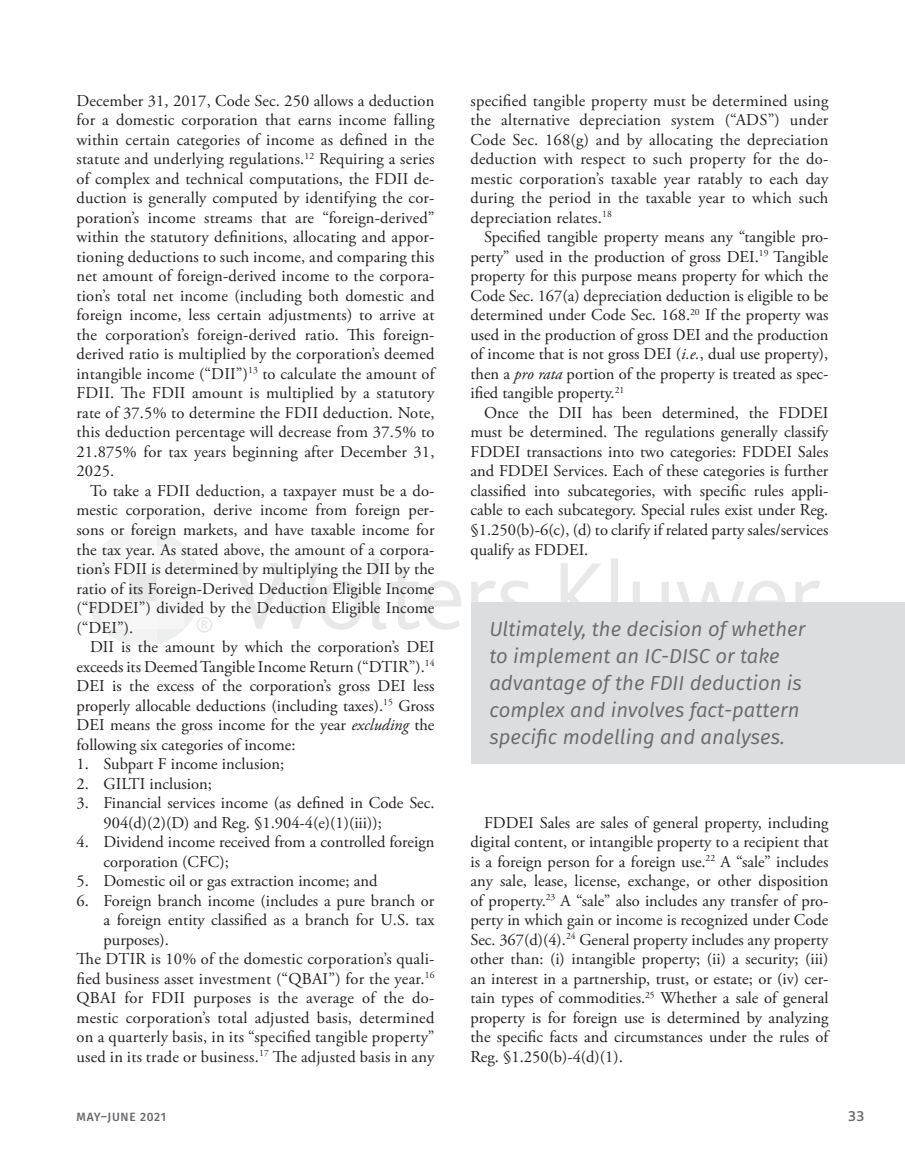
<style>
.page{position:relative;width:905px;height:1175px;background:#fff}
.page>*{position:absolute;margin:0;border:0;box-sizing:border-box;transform-origin:0 0}
.t1{font:italic 20.25px/27px "Fira Sans";color:#69696c}
.t2{font:16.5px/19.5px "Adobe Garamond Pro";color:#231f20;text-align:justify}
.t3{font:500 15px "Bliss 2";color:#69696c}
.t4{font:500 12px "Fira Sans";letter-spacing:.055em;color:#69696c}
.s1{font-style:italic}
</style>
<div class="page">
<svg style="left:234px;top:563px;width:128px;height:67px"></svg>
<svg style="left:372px;top:558px;width:89px;height:72px"></svg>
<svg style="left:795px;top:581px;width:25px;height:21px"></svg>
<svg style="left:471px;top:581px;width:57px;height:21px"></svg>
<svg style="left:561px;top:563px;width:40px;height:39px"></svg>
<svg style="left:611px;top:558px;width:7px;height:44px"></svg>
<svg style="left:633px;top:582px;width:36px;height:20px"></svg>
<svg style="left:677px;top:581px;width:108px;height:21px"></svg>
<svg style="left:86px;top:531px;width:126px;height:115px"></svg>
<div style="left:471px;top:602px;width:433px;height:161px;background:#dcdddf"></div>
<p class="t2" style="left:76px;top:91px;width:359px">December 31, 2017, Code Sec. 250 allows a deduction for a domestic corporation that earns income falling within certain categories of income as defined in the statute and underlying regulations.<sup>12</sup> Requiring a series of complex and technical computations, the FDII de&shy;duction is generally computed by identifying the cor&shy;poration’s income streams that are “foreign-derived” within the statutory definitions, allocating and appor&shy;tioning deductions to such income, and comparing this net amount of foreign-derived income to the corpora&shy;tion’s total net income (including both domestic and foreign income, less certain adjustments) to arrive at the corporation’s foreign-derived ratio. This foreign&shy;derived ratio is multiplied by the corporation’s deemed intangible income (“DII”)<sup>13</sup> to calculate the amount of FDII. The FDII amount is multiplied by a statutory rate of 37.5% to determine the FDII deduction. Note, this deduction percentage will decrease from 37.5% to 21.875% for tax years beginning after December 31, 2025.</p>
<p class="t2" style="left:77px;top:481px;width:359px;text-indent:13px">To take a FDII deduction, a taxpayer must be a do&shy;mestic corporation, derive income from foreign per&shy;sons or foreign markets, and have taxable income for the tax year. As stated above, the amount of a corpora&shy;tion’s FDII is determined by multiplying the DII by the ratio of its Foreign-Derived Deduction Eligible Income (“FDDEI”) divided by the Deduction Eligible Income (“DEI”).</p>
<p class="t2" style="left:76px;top:637px;width:359px;text-indent:14px">DII is the amount by which the corporation’s DEI exceeds its Deemed Tangible Income Return (“DTIR”).<sup>14<br></sup>DEI is the excess of the corporation’s gross DEI less properly allocable deductions (including taxes).<sup>15</sup> Gross DEI means the gross income for the year <span class="s1">excluding</span> the following six categories of income:</p>
<p class="t2" style="left:76px;top:754px;width:209px">1. Subpart F income inclusion;</p>
<p class="t2" style="left:76px;top:774px;width:137px">2. GILTI inclusion;</p>
<p class="t2" style="left:103px;top:793px;width:332px;text-indent:-27px">3. Financial services income (as defined in Code Sec.<br>904(d)(2)(D) and Reg. §1.904-4(e)(1)(iii));</p>
<p class="t2" style="left:103px;top:832px;width:332px;text-indent:-27px">4. Dividend income received from a controlled foreign corporation (CFC);</p>
<p class="t2" style="left:76px;top:871px;width:302px">5. Domestic oil or gas extraction income; and</p>
<p class="t2" style="left:76px;top:891px;width:359px">6. Foreign branch income (includes a pure branch or</p>
<p class="t2" style="left:103px;top:910px;width:332px">a foreign entity classified as a branch for U.S. tax</p>
<p class="t2" style="left:103px;top:930px;width:67px">purposes).</p>
<p class="t2" style="left:76px;top:949px;width:359px">The DTIR is 10% of the domestic corporation’s quali-</p>
<p class="t2" style="left:76px;top:969px;width:359px">fied business asset investment (“QBAI”) for the year.<sup>16</sup></p>
<p class="t2" style="left:76px;top:988px;width:359px">QBAI for FDII purposes is the average of the do-</p>
<p class="t2" style="left:76px;top:1008px;width:359px">mestic corporation’s total adjusted basis, determined</p>
<p class="t2" style="left:76px;top:1027px;width:359px">on a quarterly basis, in its “specified tangible property”</p>
<p class="t2" style="left:76px;top:1047px;width:359px">used in its trade or business.<sup>17</sup> The adjusted basis in any</p>
<p class="t2" style="left:470px;top:91px;width:359px">specified tangible property must be determined using the alternative depreciation system (“ADS”) under Code Sec. 168(g) and by allocating the depreciation deduction with respect to such property for the do&shy;mestic corporation’s taxable year ratably to each day during the period in the taxable year to which such depreciation relates.<sup>18</sup></p>
<p class="t2" style="left:470px;top:228px;width:359px;text-indent:13px">Specified tangible property means any “tangible pro&shy;perty” used in the production of gross DEI.<sup>19</sup> Tangible property for this purpose means property for which the Code Sec. 167(a) depreciation deduction is eligible to be determined under Code Sec. 168.<sup>20</sup> If the property was used in the production of gross DEI and the production of income that is not gross DEI (<span class="s1">i.e.</span>, dual use property), then a <span class="s1">pro rata</span> portion of the property is treated as spec&shy;ified tangible property.<sup>21</sup></p>
<p class="t2" style="left:470px;top:403px;width:359px;text-indent:13px">Once the DII has been determined, the FDDEI must be determined. The regulations generally classify FDDEI transactions into two categories: FDDEI Sales and FDDEI Services. Each of these categories is further classified into subcategories, with specific rules appli&shy;cable to each subcategory. Special rules exist under Reg. §1.250(b)-6(c), (d) to clarify if related party sales/services qualify as FDDEI.</p>
<p class="t1" style="left:489px;top:615px;width:317px">Ultimately, the decision of whether to implement an IC-DISC or take advantage of the FDII deduction is complex and involves fact-pattern specific modelling and analyses.</p>
<p class="t2" style="left:470px;top:813px;width:359px;text-indent:14px">FDDEI Sales are sales of general property, including digital content, or intangible property to a recipient that is a foreign person for a foreign use.<sup>22</sup> A “sale” includes any sale, lease, license, exchange, or other disposition of property.<sup>23</sup> A “sale” also includes any transfer of pro&shy;perty in which gain or income is recognized under Code Sec. 367(d)(4).<sup>24</sup> General property includes any property other than: (i) intangible property; (ii) a security; (iii) an interest in a partnership, trust, or estate; or (iv) cer&shy;tain types of commodities.<sup>25</sup> Whether a sale of general property is for foreign use is determined by analyzing the specific facts and circumstances under the rules of Reg. §1.250(b)-4(d)(1).</p>
<p class="t4" style="left:77px;top:1107px;width:91px">MAY–JUNE 2021</p>
<p class="t3" style="left:848px;top:1106px;width:18px">33</p>
</div>
